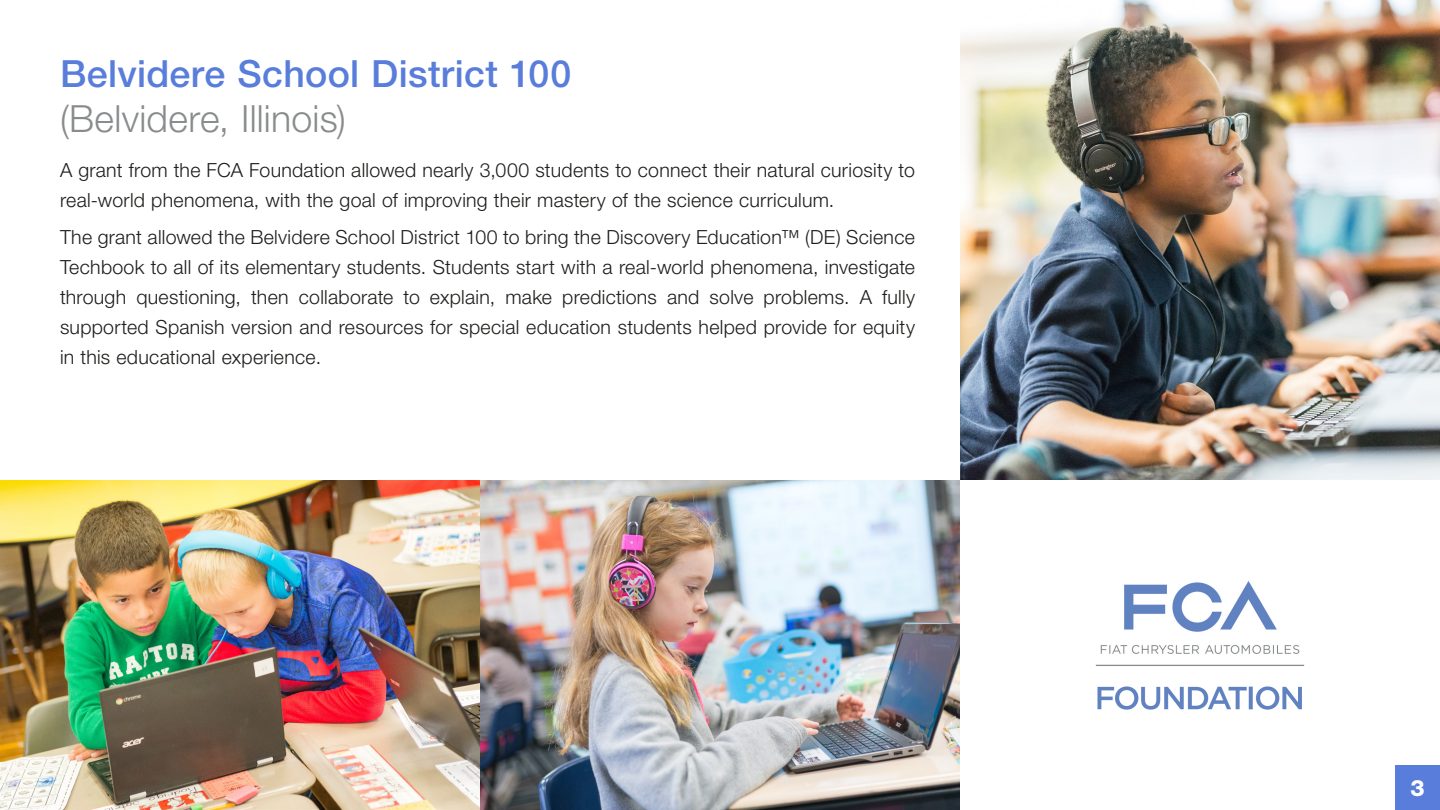
<style>
.page{position:relative;width:1440px;height:810px;background:#fff}
.page>*{position:absolute;margin:0;border:0;box-sizing:border-box;transform-origin:0 0}
.t1{font:500 37.5px/45px "Helvetica Neue LT Std";letter-spacing:.01em;color:#597dda}
.t2{font:800 22.5px "Helvetica Neue LT Std";color:#fff}
.t3{font:300 19.5px/30px "Helvetica Neue LT Std";letter-spacing:.015em;color:#1d1d1b}
.s1{font-weight:300;color:#898c8d}
</style>
<div class="page">
<img style="left:960px;top:0;width:480px;height:480px">
<img style="left:1100px;top:581px;width:200px;height:73px">
<img style="left:1097px;top:686px;width:205px;height:24px">
<hr style="left:1096px;top:665px;width:208px;height:1px;background:#898c8d">
<img style="left:0;top:480px;width:960px;height:330px">
<div style="left:1395px;top:765px;width:45px;height:45px;background:#597dda"></div>
<p class="t1" style="left:60px;top:51px;width:513px">Belvidere School District 100 <span class="s1">(Belvidere, Illinois)</span></p>
<p class="t3" style="left:60px;top:154px;width:856px">A grant from the FCA Foundation allowed nearly 3,000 students to connect their natural curiosity to real-world phenomena, with the goal of improving their mastery of the science curriculum.</p>
<p class="t3" style="left:60px;top:222px;width:857px;text-align:justify">The grant allowed the Belvidere School District 100 to bring the Discovery Education™ (DE) Science Techbook to all of its elementary students. Students start with a real-world phenomena, investigate through questioning, then collaborate to explain, make predictions and solve problems. A fully supported Spanish version and resources for special education students helped provide for equity in this educational experience.</p>
<p class="t2" style="left:1410px;top:774px;width:16px">3</p>
</div>
